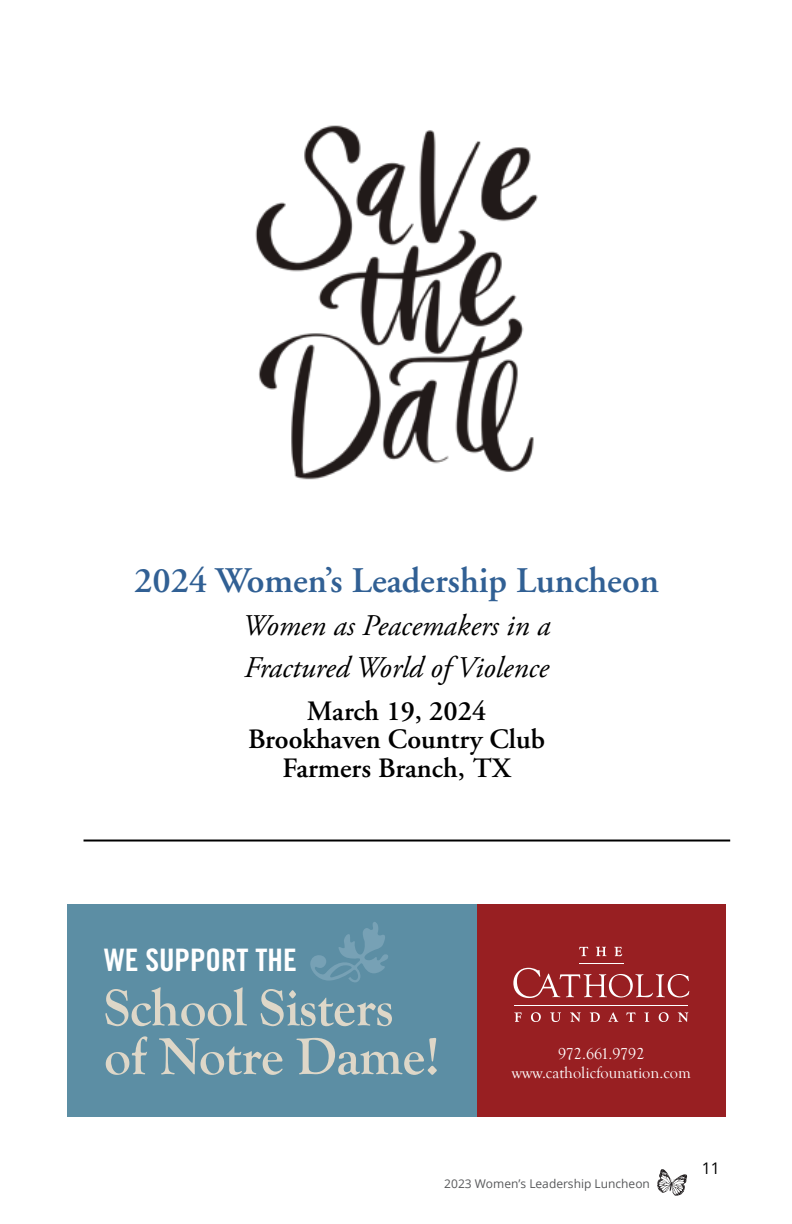
<style>
.page{position:relative;width:792px;height:1224px;background:#fff}
.page>*{position:absolute;margin:0;border:0;box-sizing:border-box;transform-origin:0 0}
.t1{font:700 53.8px/48.6px "Goudy Old Style T";letter-spacing:-.01em;color:#ded7c8}
.t2{font:600 36px "Adobe Garamond";color:#316094}
.t3{font:31px "Trade Gothic Bold Cond Twenty";color:#fff}
.t4{font:italic 30px/42.6px "Adobe Garamond Pro";color:#000}
.t5{font:600 28px/28.4px "Adobe Garamond";color:#000;text-align:center}
.t6{font:16.2px/19.4px "Goudy Old Style T";color:#fff;text-align:center}
.t7{font:16px "Open Sans";color:#000}
.t8{font:12px "Open Sans";color:#58595b}
</style>
<div class="page">
<svg style="left:657px;top:1169px;width:30px;height:27px"></svg>
<img style="left:255px;top:125px;width:283px;height:355px">
<hr style="left:84px;top:840px;width:646px;height:2px;background:#000">
<div style="left:67px;top:904px;width:659px;height:213px;background:#5c8ea4"></div>
<div style="left:477px;top:904px;width:249px;height:213px;background:#981f22"></div>
<svg style="left:513px;top:968px;width:176px;height:30px"></svg>
<svg style="left:514px;top:1012px;width:174px;height:10px"></svg>
<svg style="left:579px;top:947px;width:43px;height:9px"></svg>
<hr style="left:579px;top:963px;width:45px;height:1px;background:#fff">
<hr style="left:514px;top:1005px;width:174px;height:1px;background:#fff">
<svg style="left:310px;top:922px;width:78px;height:60px"></svg>
<p class="t2" style="left:134px;top:561px;width:526px">2024 Women’s Leadership Luncheon</p>
<p class="t4" style="left:243px;top:605px;width:309px">Women as Peacemakers in a<br>Fractured World of Violence</p>
<p class="t5" style="left:248px;top:697px;width:298px">March 19, 2024<br>Brookhaven Country Club<br>Farmers Branch, TX</p>
<p class="t3" style="left:104px;top:941px;width:194px">WE SUPPORT THE</p>
<h1 class="t1" style="left:104px;top:984px;width:337px">School Sisters of Notre Dame!</h1>
<p class="t6" style="left:512px;top:1044px;width:181px">972.661.9792 www.catholicfounation.com</p>
<p class="t8" style="left:444px;top:1175px;width:207px">2023 Women’s Leadership Luncheon</p>
<p class="t7" style="left:702px;top:1157px;width:20px">11</p>
</div>
